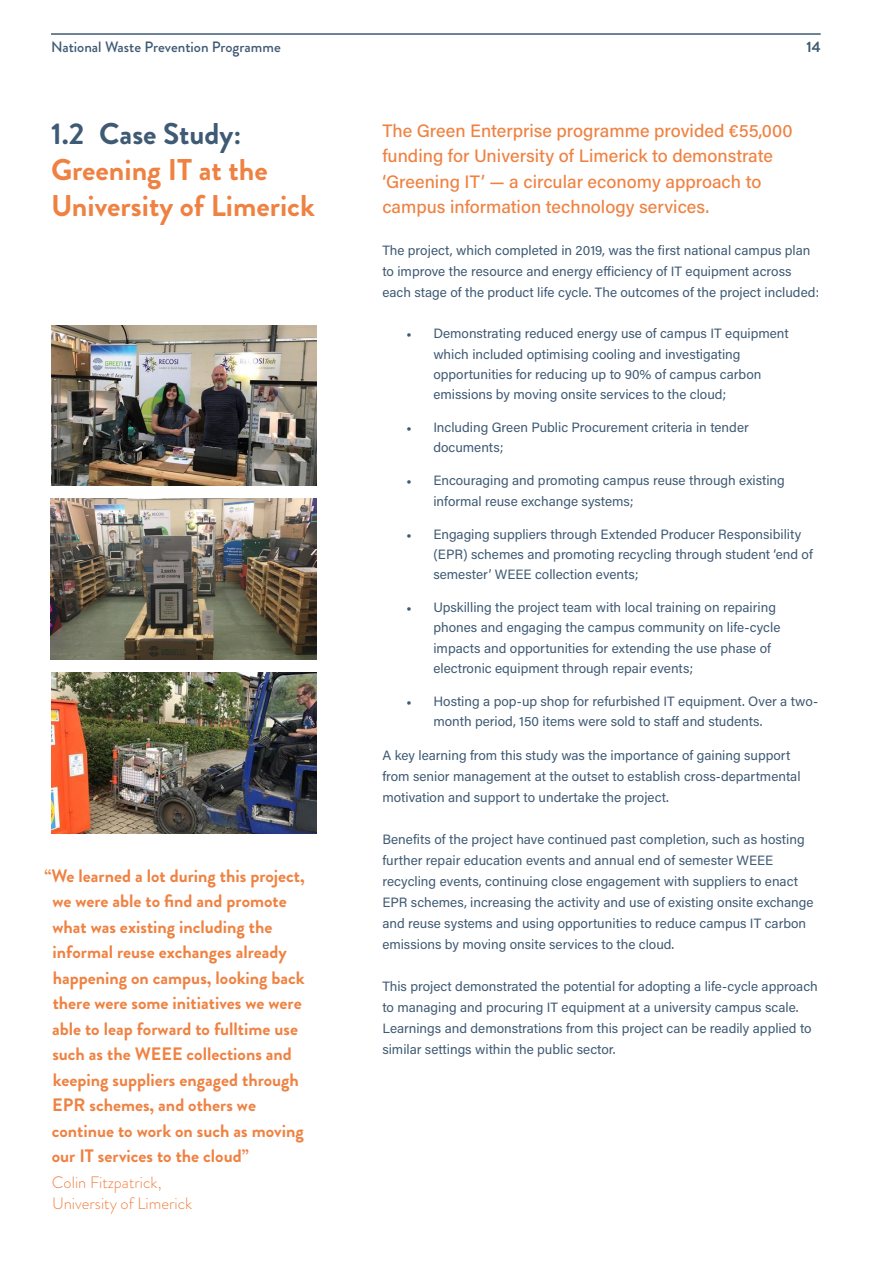
<style>
.page{position:relative;width:893px;height:1263px;background:#fff}
.page>*{position:absolute;margin:0;border:0;box-sizing:border-box;transform-origin:0 0}
.t1{font:700 30px/36px "Brandon Grotesque";color:#ef8242}
.t2{font:700 30px "Brandon Grotesque";color:#3f5a74}
.t3{font:700 18px/25.5px "Brandon Grotesque";color:#ef8242}
.t4{font:500 18px/25.5px "Acumin Pro";color:#ef8242}
.t5{font:300 16.5px/21px "Brandon Grotesque";color:#ef8242}
.t6{font:500 15px "Brandon Grotesque";color:#3f5a74}
.t7{font:700 15px "Brandon Grotesque";color:#3f5a74}
.t8{font:13.5px/21px "Acumin Pro";color:#3f5a74}
.s1{font-family:"Brandon Grotesque";font-weight:700}
</style>
<div class="page">
<img style="left:50px;top:498px;width:266px;height:161px">
<img style="left:51px;top:325px;width:265px;height:161px">
<img style="left:51px;top:673px;width:265px;height:161px">
<hr style="left:51px;top:33px;width:770px;height:2px;background:#3f5a74">
<p class="t6" style="left:51px;top:36px;width:231px">National Waste Prevention Programme</p>
<p class="t7" style="left:806px;top:36px;width:16px">14</p>
<h1 class="t2" style="left:51px;top:113px;width:192px">1.2 Case Study:</h1>
<h1 class="t1" style="left:51px;top:152px;width:265px">Greening IT at the<br>University of Limerick</h1>
<p class="t3" style="left:52px;top:863px;width:255px;text-indent:-7px">“We learned a lot during this project, we were able to find and promote what was existing including the informal reuse exchanges already happening on campus, looking back there were some initiatives we were able to leap forward to fulltime use such as the WEEE collections and keeping suppliers engaged through<br>EPR schemes, and others we continue to work on such as moving our IT services to the cloud”</p>
<p class="t5" style="left:52px;top:1171px;width:142px">Colin Fitzpatrick,<br>University of Limerick</p>
<h2 class="t4" style="left:382px;top:117px;width:412px">The Green Enterprise programme provided €55,000 funding for University of Limerick to demonstrate ‘Greening IT’ — a circular economy approach to campus information technology services.</h2>
<p class="t8" style="left:382px;top:239px;width:438px">The project, which completed in 2019, was the first national campus plan to improve the resource and energy efficiency of IT equipment across each stage of the product life cycle. The outcomes of the project included:</p>
<p class="t8" style="left:433px;top:323px;width:357px;line-height:20.2px;text-indent:-27px"><span class="s1">•</span> Demonstrating reduced energy use of campus IT equipment which included optimising cooling and investigating opportunities for reducing up to 90% of campus carbon emissions by moving onsite services to the cloud;</p>
<p class="t8" style="left:433px;top:417px;width:317px;line-height:20.2px;text-indent:-27px"><span class="s1">•</span> Including Green Public Procurement criteria in tender documents;</p>
<p class="t8" style="left:433px;top:470px;width:353px;line-height:20.2px;text-indent:-27px"><span class="s1">•</span> Encouraging and promoting campus reuse through existing informal reuse exchange systems;</p>
<p class="t8" style="left:433px;top:523px;width:381px;line-height:20.2px;text-indent:-27px"><span class="s1">•</span> Engaging suppliers through Extended Producer Responsibility (EPR) schemes and promoting recycling through student ‘end of semester’ WEEE collection events;</p>
<p class="t8" style="left:433px;top:597px;width:348px;line-height:20.2px;text-indent:-27px"><span class="s1">•</span> Upskilling the project team with local training on repairing phones and engaging the campus community on life-cycle impacts and opportunities for extending the use phase of electronic equipment through repair events;</p>
<p class="t8" style="left:433px;top:690px;width:386px;line-height:20.2px;text-indent:-27px"><span class="s1">•</span> Hosting a pop-up shop for refurbished IT equipment. Over a two&shy;month period, 150 items were sold to staff and students.</p>
<p class="t8" style="left:382px;top:744px;width:420px">A key learning from this study was the importance of gaining support from senior management at the outset to establish cross-departmental motivation and support to undertake the project.</p>
<p class="t8" style="left:382px;top:828px;width:433px">Benefits of the project have continued past completion, such as hosting further repair education events and annual end of semester WEEE recycling events, continuing close engagement with suppliers to enact EPR schemes, increasing the activity and use of existing onsite exchange and reuse systems and using opportunities to reduce campus IT carbon emissions by moving onsite services to the cloud.</p>
<p class="t8" style="left:382px;top:975px;width:437px">This project demonstrated the potential for adopting a life-cycle approach to managing and procuring IT equipment at a university campus scale.<br>Learnings and demonstrations from this project can be readily applied to similar settings within the public sector.</p>
</div>
